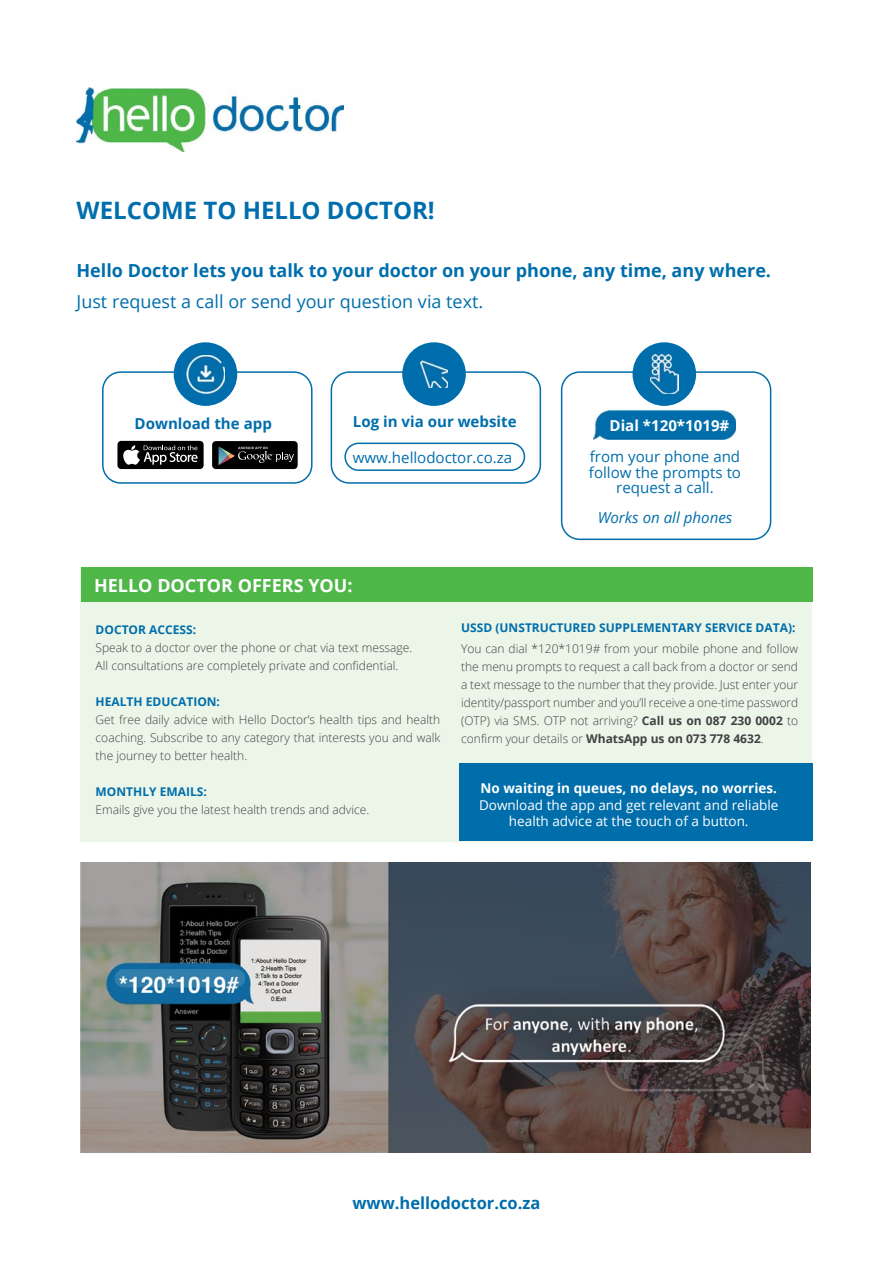
<style>
.page{position:relative;width:893px;height:1263px;background:#fff}
.page>*{position:absolute;margin:0;border:0;box-sizing:border-box;transform-origin:0 0}
.t1{font:700 24px "Open Sans";color:#006eac}
.t2{font:700 18px "Open Sans";color:#006eac}
.t3{font:18px "Open Sans";color:#006eac}
.t4{font:700 18px "Open Sans";color:#fff}
.t5{font:700 16.5px "Open Sans";color:#006eac}
.t6{font:15.15px/15.3px "Open Sans";color:#006eac;text-align:center}
.t7{font:700 15.15px "Open Sans";color:#006eac}
.t8{font:italic 15.15px "Open Sans";color:#006eac}
.t9{font:700 15.15px "Open Sans";color:#fff}
.t10{font:13.5px/16.2px "Open Sans";color:#fff;text-align:center}
.t11{font:700 13.5px "Open Sans";color:#fff}
.t12{font:300 12px/18px "Open Sans";color:#414042;text-align:justify}
.t13{font:700 12px "Open Sans";color:#006eab}
.s1{font-weight:700}
</style>
<div class="page">
<img style="left:81px;top:862px;width:729px;height:290px">
<img style="left:77px;top:87px;width:267px;height:65px">
<div style="left:561px;top:371px;width:210px;height:169px;border:2px solid #006eac;border-radius:18px"></div>
<div style="left:102px;top:371px;width:211px;height:113px;border:2px solid #006eac;border-radius:18px"></div>
<div style="left:331px;top:371px;width:210px;height:113px;border:2px solid #006eac;border-radius:18px"></div>
<div style="left:344px;top:443px;width:181px;height:28px;border:2px solid #006eac;border-radius:13px"></div>
<div style="left:174px;top:342px;width:63px;height:64px;background:#006eac;border-radius:50%"></div>
<div style="left:402px;top:342px;width:64px;height:64px;background:#006eac;border-radius:50%"></div>
<div style="left:632px;top:342px;width:64px;height:64px;background:#006eac;border-radius:50%"></div>
<img style="left:187px;top:355px;width:37px;height:38px">
<img style="left:420px;top:361px;width:28px;height:26px">
<img style="left:650px;top:355px;width:29px;height:38px">
<img style="left:593px;top:411px;width:143px;height:28px">
<div style="left:117px;top:441px;width:87px;height:28px;background:#000;border-radius:4px"></div>
<svg style="left:123px;top:445px;width:75px;height:20px"></svg>
<div style="left:212px;top:441px;width:86px;height:28px;background:#000;border-radius:4px"></div>
<svg style="left:219px;top:447px;width:75px;height:18px"></svg>
<div style="left:80px;top:567px;width:732px;height:275px;background:#ebf5e8"></div>
<div style="left:459px;top:763px;width:353px;height:78px;background:#006eab"></div>
<div style="left:81px;top:567px;width:732px;height:35px;background:#4eb748"></div>
<h1 class="t1" style="left:77px;top:193px;width:360px">WELCOME TO HELLO DOCTOR!</h1>
<h2 class="t2" style="left:77px;top:258px;width:696px">Hello Doctor lets you talk to your doctor on your phone, any time, any where.</h2>
<h2 class="t3" style="left:77px;top:289px;width:408px">Just request a call or send your question via text.</h2>
<p class="t7" style="left:135px;top:412px;width:139px">Download the app</p>
<p class="t7" style="left:353px;top:411px;width:165px">Log in via our website</p>
<p class="t6" style="left:353px;top:449px;width:161px">www.hellodoctor.co.za</p>
<p class="t6" style="left:589px;top:449px;width:154px">from your phone and follow the prompts to request a call.</p>
<p class="t8" style="left:598px;top:508px;width:136px">Works on all phones</p>
<p class="t9" style="left:609px;top:415px;width:121px">Dial *120*1019#</p>
<h2 class="t4" style="left:94px;top:573px;width:260px">HELLO DOCTOR OFFERS YOU:</h2>
<p class="t13" style="left:96px;top:621px;width:102px">DOCTOR ACCESS:</p>
<p class="t12" style="left:96px;top:638px;width:318px">Speak to a doctor over the phone or chat via text message.<br>All consultations are completely private and confidential.</p>
<p class="t13" style="left:96px;top:693px;width:126px">HEALTH EDUCATION:</p>
<p class="t12" style="left:96px;top:710px;width:346px">Get free daily advice with Hello Doctor’s health tips and health coaching. Subscribe to any category that interests you and walk the journey to better health.</p>
<p class="t13" style="left:96px;top:783px;width:113px">MONTHLY EMAILS:</p>
<p class="t12" style="left:96px;top:800px;width:275px">Emails give you the latest health trends and advice.</p>
<p class="t13" style="left:461px;top:619px;width:336px">USSD (UNSTRUCTURED SUPPLEMENTARY SERVICE DATA):</p>
<p class="t12" style="left:461px;top:639px;width:339px">You can dial *120*1019# from your mobile phone and follow the menu prompts to request a call back from a doctor or send a text message to the number that they provide. Just enter your identity/passport number and you’ll receive a one-time password (OTP) via SMS. OTP not arriving? <span class="s1">Call us on 087 230 0002</span> to confirm your details or <span class="s1">WhatsApp us on 073 778 4632</span>.</p>
<p class="t11" style="left:480px;top:779px;width:298px">No waiting in queues, no delays, no worries.</p>
<p class="t10" style="left:479px;top:796px;width:301px">Download the app and get relevant and reliable health advice at the touch of a button.</p>
<h3 class="t5" style="left:352px;top:1191px;width:190px">www.hellodoctor.co.za</h3>
</div>
